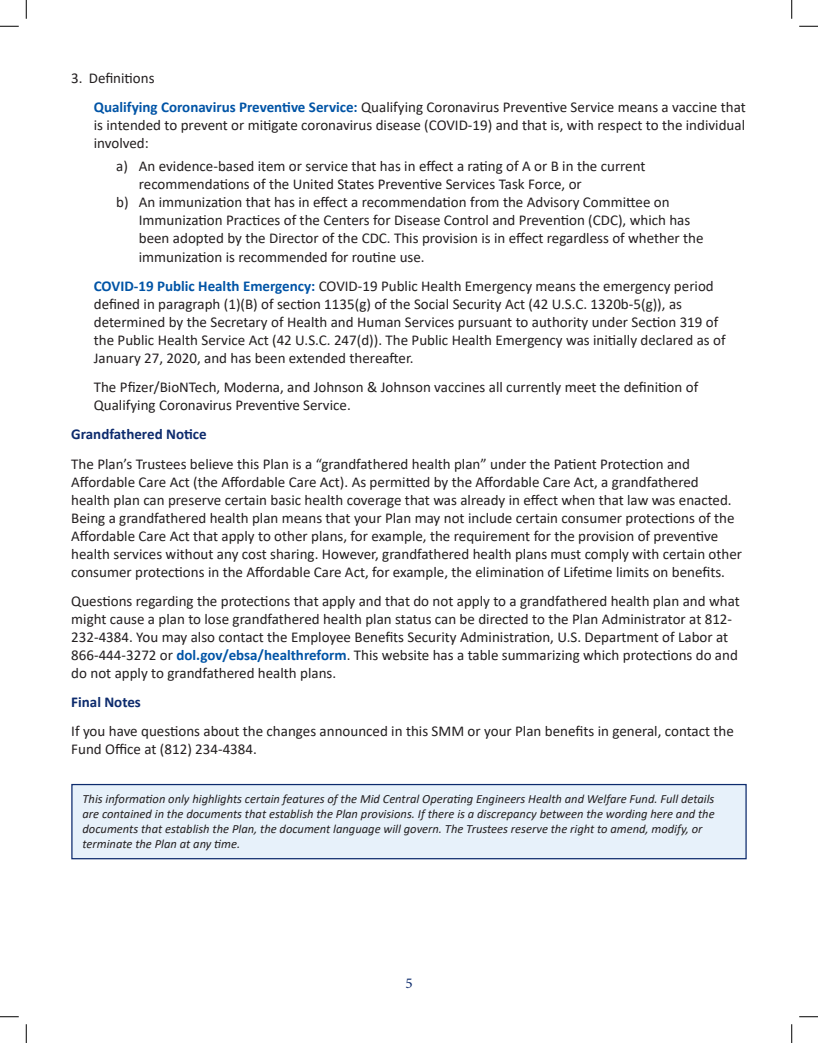
<style>
.page{position:relative;width:818px;height:1043px;background:#fff}
.page>*{position:absolute;margin:0;border:0;box-sizing:border-box;transform-origin:0 0}
.t1{font:15px/18px "Calibri";color:#231f20}
.t2{font:700 15px "Calibri";color:#0d2b6d}
.t3{font:15px "Minion Pro";color:#0d2b6d}
.t4{font:italic 12.5px/15px "Calibri";color:#231f20}
.s1{font-weight:700;color:#0154a6}
</style>
<div class="page">
<div style="left:71px;top:784px;width:675px;height:75px;background:#e7f1fa;border:1px solid #0d2b6d"></div>
<svg style="left:0;top:25px;width:19px;height:2px"></svg>
<svg style="left:799px;top:25px;width:19px;height:2px"></svg>
<svg style="left:0;top:1016px;width:19px;height:1px"></svg>
<svg style="left:799px;top:1016px;width:19px;height:1px"></svg>
<svg style="left:25px;top:0;width:2px;height:19px"></svg>
<svg style="left:25px;top:1024px;width:2px;height:18px"></svg>
<svg style="left:791px;top:0;width:1px;height:19px"></svg>
<svg style="left:791px;top:1024px;width:1px;height:18px"></svg>
<p class="t1" style="left:94px;top:63px;width:653px;line-height:29.2px;text-indent:-22px">3. Definitions<br><span class="s1">Qualifying Coronavirus Preventive Service:</span> Qualifying Coronavirus Preventive Service means a vaccine that</p>
<p class="t1" style="left:94px;top:115px;width:652px">is intended to prevent or mitigate coronavirus disease (COVID-19) and that is, with respect to the individual involved:</p>
<p class="t1" style="left:116px;top:157px;width:530px">a) An evidence-based item or service that has in effect a rating of A or B in the current</p>
<p class="t1" style="left:139px;top:175px;width:444px">recommendations of the United States Preventive Services Task Force, or</p>
<p class="t1" style="left:116px;top:193px;width:555px">b) An immunization that has in effect a recommendation from the Advisory Committee on</p>
<p class="t1" style="left:139px;top:211px;width:553px">Immunization Practices of the Centers for Disease Control and Prevention (CDC), which has</p>
<p class="t1" style="left:139px;top:229px;width:566px">been adopted by the Director of the CDC. This provision is in effect regardless of whether the</p>
<p class="t1" style="left:139px;top:247px;width:287px">immunization is recommended for routine use.</p>
<p class="t1" style="left:94px;top:276px;width:633px"><span class="s1">COVID-19 Public Health Emergency:</span> COVID-19 Public Health Emergency means the emergency period defined in paragraph (1)(B) of section 1135(g) of the Social Security Act (42 U.S.C. 1320b-5(g)), as determined by the Secretary of Health and Human Services pursuant to authority under Section 319 of the Public Health Service Act (42 U.S.C. 247(d)). The Public Health Emergency was initially declared as of January 27, 2020, and has been extended thereafter.</p>
<p class="t1" style="left:94px;top:378px;width:606px">The Pfizer/BioNTech, Moderna, and Johnson &amp; Johnson vaccines all currently meet the definition of<br>Qualifying Coronavirus Preventive Service.</p>
<p class="t2" style="left:71px;top:424px;width:137px">Grandfathered Notice</p>
<p class="t1" style="left:71px;top:454px;width:672px">The Plan’s Trustees believe this Plan is a “grandfathered health plan” under the Patient Protection and Affordable Care Act (the Affordable Care Act). As permitted by the Affordable Care Act, a grandfathered<br>health plan can preserve certain basic health coverage that was already in effect when that law was enacted.<br>Being a grandfathered health plan means that your Plan may not include certain consumer protections of the Affordable Care Act that apply to other plans, for example, the requirement for the provision of preventive health services without any cost sharing. However, grandfathered health plans must comply with certain other consumer protections in the Affordable Care Act, for example, the elimination of Lifetime limits on benefits.</p>
<p class="t1" style="left:71px;top:591px;width:670px">Questions regarding the protections that apply and that do not apply to a grandfathered health plan and what might cause a plan to lose grandfathered health plan status can be directed to the Plan Administrator at 812- 232-4384. You may also contact the Employee Benefits Security Administration, U.S. Department of Labor at 866-444-3272 or <span class="s1">dol.gov/ebsa/healthreform</span>. This website has a table summarizing which protections do and do not apply to grandfathered health plans.</p>
<p class="t2" style="left:71px;top:691px;width:71px">Final Notes</p>
<p class="t1" style="left:71px;top:722px;width:664px">If you have questions about the changes announced in this SMM or your Plan benefits in general, contact the<br>Fund Office at (812) 234-4384.</p>
<p class="t4" style="left:82px;top:791px;width:633px">This information only highlights certain features of the Mid Central Operating Engineers Health and Welfare Fund. Full details are contained in the documents that establish the Plan provisions. If there is a discrepancy between the wording here and the documents that establish the Plan, the document language will govern. The Trustees reserve the right to amend, modify, or terminate the Plan at any time.</p>
<p class="t3" style="left:405px;top:973px;width:9px">5</p>
</div>
